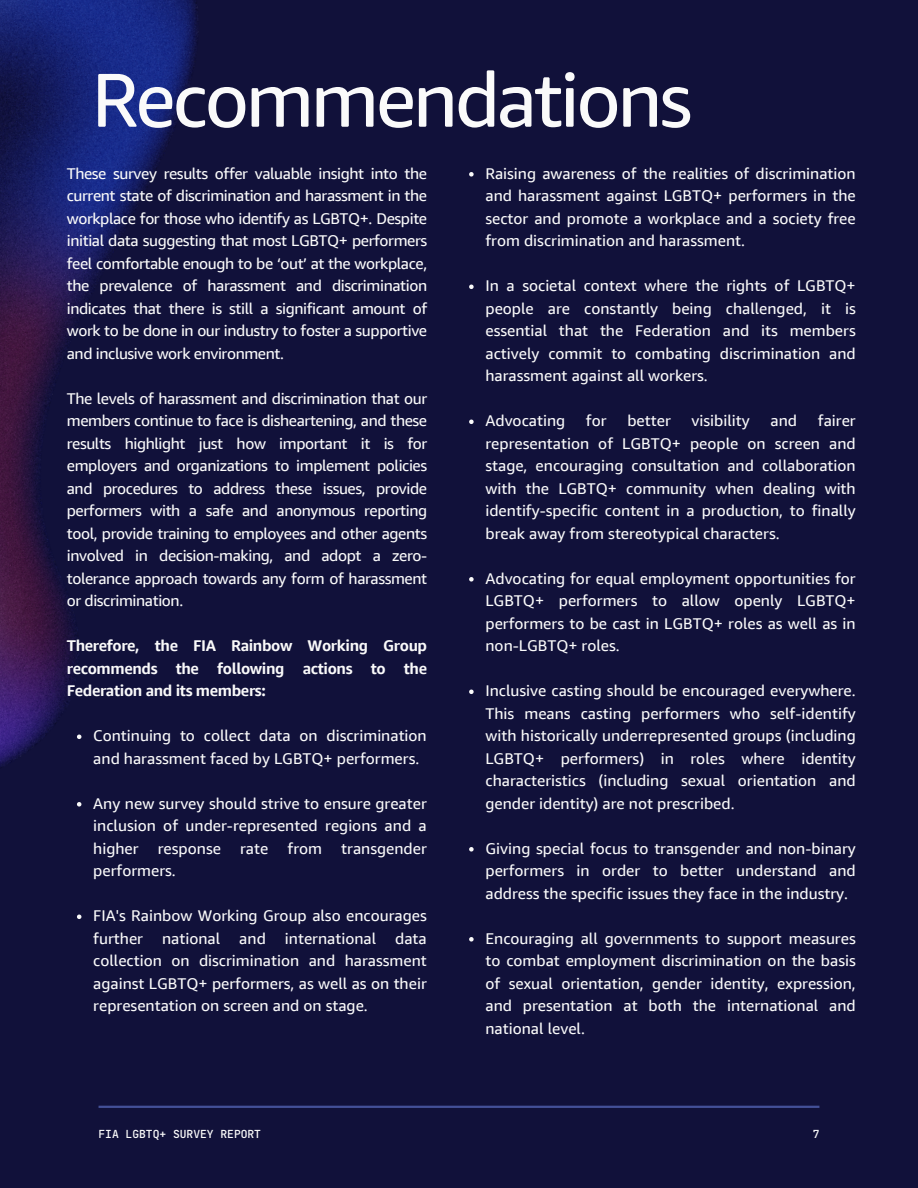
<style>
.page{position:relative;width:918px;height:1188px;background:#11113a}
.page>*{position:absolute;margin:0;border:0;box-sizing:border-box;transform-origin:0 0}
.t1{font:76.2px "Amazon Ember Display";letter-spacing:-.04em;color:#fafafa}
.t2{font:15.6px/22.5px "Amazon Ember Display";color:#fafafa;text-align:justify}
.t3{font:700 15.6px/22.5px "Amazon Ember Display";letter-spacing:-.025em;color:#fafafa;text-align:justify}
.t4{font:500 11.25px "Jet Brains Mono";color:#fafafa}
</style>
<div class="page">
<hr style="left:99px;top:1106px;width:720px;height:2px;background:#5566b8">
<img style="left:0;top:0;width:198px;height:806px">
<svg style="left:77px;top:735px;width:4px;height:4px"></svg>
<svg style="left:77px;top:802px;width:4px;height:5px"></svg>
<svg style="left:77px;top:915px;width:4px;height:4px"></svg>
<svg style="left:469px;top:172px;width:5px;height:5px"></svg>
<svg style="left:469px;top:285px;width:5px;height:4px"></svg>
<svg style="left:469px;top:420px;width:5px;height:4px"></svg>
<svg style="left:469px;top:577px;width:5px;height:5px"></svg>
<svg style="left:469px;top:690px;width:5px;height:4px"></svg>
<svg style="left:469px;top:847px;width:5px;height:5px"></svg>
<svg style="left:469px;top:937px;width:5px;height:5px"></svg>
<p class="t1" style="left:92px;top:53px;width:602px">Recommendations</p>
<h3 class="t2" style="left:67px;top:162px;width:362px">These survey results offer valuable insight into the current state of discrimination and harassment in the workplace for those who identify as LGBTQ+. Despite initial data suggesting that most LGBTQ+ performers feel comfortable enough to be ‘out’ at the workplace, the prevalence of harassment and discrimination indicates that there is still a significant amount of work to be done in our industry to foster a supportive and inclusive work environment.</h3>
<h3 class="t2" style="left:67px;top:387px;width:362px">The levels of harassment and discrimination that our members continue to face is disheartening, and these results highlight just how important it is for employers and organizations to implement policies and procedures to address these issues, provide performers with a safe and anonymous reporting tool, provide training to employees and other agents involved in decision-making, and adopt a zero&shy;tolerance approach towards any form of harassment or discrimination.</h3>
<h2 class="t3" style="left:67px;top:634px;width:362px">Therefore, the FIA Rainbow Working Group recommends the following actions to the Federation and its members:</h2>
<p class="t2" style="left:93px;top:724px;width:335px">Continuing to collect data on discrimination and harassment faced by LGBTQ+ performers.</p>
<p class="t2" style="left:93px;top:792px;width:335px">Any new survey should strive to ensure greater inclusion of under-represented regions and a higher response rate from transgender performers.</p>
<p class="t2" style="left:93px;top:904px;width:335px">FIA's Rainbow Working Group also encourages further national and international data collection on discrimination and harassment against LGBTQ+ performers, as well as on their representation on screen and on stage.</p>
<p class="t4" style="left:99px;top:1127px;width:164px">FIA LGBTQ+ SURVEY REPORT</p>
<p class="t2" style="left:485px;top:162px;width:372px">Raising awareness of the realities of discrimination and harassment against LGBTQ+ performers in the sector and promote a workplace and a society free from discrimination and harassment.</p>
<p class="t2" style="left:485px;top:274px;width:372px">In a societal context where the rights of LGBTQ+ people are constantly being challenged, it is essential that the Federation and its members actively commit to combating discrimination and harassment against all workers.</p>
<p class="t2" style="left:485px;top:409px;width:81px">Advocating</p>
<p class="t2" style="left:586px;top:409px;width:22px">for</p>
<p class="t2" style="left:627px;top:409px;width:45px">better</p>
<p class="t2" style="left:692px;top:409px;width:60px">visibility</p>
<p class="t2" style="left:771px;top:409px;width:28px">and</p>
<p class="t2" style="left:485px;top:409px;width:372px;text-indent:332px">fairer representation of LGBTQ+ people on screen and stage, encouraging consultation and collaboration with the LGBTQ+ community when dealing with identify-specific content in a production, to finally break away from stereotypical characters.</p>
<p class="t2" style="left:485px;top:567px;width:372px">Advocating for equal employment opportunities for LGBTQ+ performers to allow openly LGBTQ+ performers to be cast in LGBTQ+ roles as well as in non-LGBTQ+ roles.</p>
<p class="t2" style="left:485px;top:679px;width:372px">Inclusive casting should be encouraged everywhere.<br>This means casting performers who self-identify with historically underrepresented groups (including LGBTQ+ performers) in roles where identity characteristics (including sexual orientation and gender identity) are not prescribed.</p>
<p class="t2" style="left:485px;top:837px;width:372px">Giving special focus to transgender and non-binary performers in order to better understand and address the specific issues they face in the industry.</p>
<p class="t2" style="left:485px;top:927px;width:372px">Encouraging all governments to support measures to combat employment discrimination on the basis of sexual orientation, gender identity, expression, and presentation at both the international and national level.</p>
<h1 class="t4" style="left:813px;top:1127px;width:8px">7</h1>
</div>
